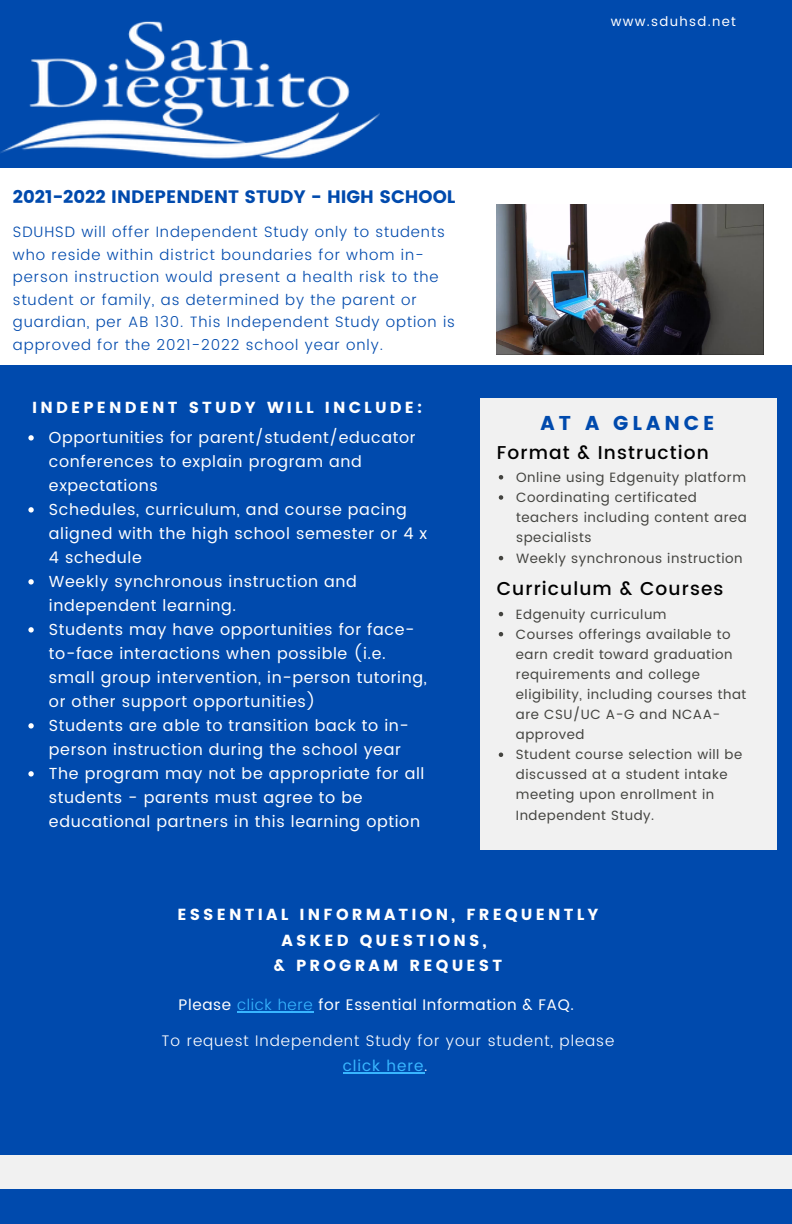
<style>
.page{position:relative;width:792px;height:1224px;background:#004aad}
.page>*{position:absolute;margin:0;border:0;box-sizing:border-box;transform-origin:0 0}
.t1{font:20px "Poppins";letter-spacing:.2em;color:#004aad}
.t2{font:500 18.6px "Poppins";letter-spacing:.06em;color:#000}
.t3{font:18px "Poppins";color:#004aad}
.t4{font:16px/24px "Poppins";letter-spacing:.04em;color:#fff}
.t5{font:16px/25.4px "Poppins";letter-spacing:.2em;color:#fff;text-align:center}
.t6{font:300 15.4px/24.2px "Poppins";letter-spacing:.06em;color:#fff;text-align:center}
.t7{font:15.4px "Poppins";letter-spacing:.04em;color:#fff}
.t8{font:300 15px/22.6px "Poppins";letter-spacing:.06em;color:#004aad}
.t9{font:13.4px/20px "Poppins";letter-spacing:.04em;color:#444440}
.t10{font:13.4px "Poppins";letter-spacing:.1em;color:#fff}
.s1{font-weight:300;color:#38b6ff}
.s2{font-weight:400;color:#38b6ff}
</style>
<div class="page">
<div style="left:0;top:168px;width:792px;height:197px;background:#fff"></div>
<div style="left:481px;top:399px;width:296px;height:451px;background:#f1f1f1"></div>
<div style="left:0;top:1155px;width:792px;height:34px;background:#f1f1f1"></div>
<img style="left:0;top:21px;width:380px;height:138px">
<img style="left:497px;top:205px;width:267px;height:150px">
<svg style="left:28px;top:435px;width:6px;height:6px"></svg>
<svg style="left:28px;top:507px;width:6px;height:6px"></svg>
<svg style="left:28px;top:579px;width:6px;height:6px"></svg>
<svg style="left:28px;top:627px;width:6px;height:6px"></svg>
<svg style="left:28px;top:723px;width:6px;height:6px"></svg>
<svg style="left:28px;top:771px;width:6px;height:6px"></svg>
<hr style="left:237px;top:1011px;width:76px;height:2px;background:#38b6ff">
<hr style="left:343px;top:1072px;width:81px;height:1px;background:#38b6ff">
<svg style="left:499px;top:612px;width:4px;height:4px"></svg>
<svg style="left:499px;top:632px;width:4px;height:4px"></svg>
<svg style="left:499px;top:753px;width:4px;height:4px"></svg>
<svg style="left:499px;top:475px;width:4px;height:5px"></svg>
<svg style="left:499px;top:495px;width:4px;height:5px"></svg>
<svg style="left:499px;top:556px;width:4px;height:4px"></svg>
<p class="t10" style="left:611px;top:14px;width:127px">www.sduhsd.net</p>
<p class="t3" style="left:13px;top:186px;width:444px">2021-2022 INDEPENDENT STUDY - HIGH SCHOOL</p>
<p class="t8" style="left:13px;top:221px;width:444px">SDUHSD will offer Independent Study only to students who reside within district boundaries for whom in&shy;person instruction would present a health risk to the student or family, as determined by the parent or guardian, per AB 130. This Independent Study option is approved for the 2021-2022 school year only.</p>
<p class="t5" style="left:32px;top:395px;width:392px">INDEPENDENT STUDY WILL INCLUDE:</p>
<p class="t4" style="left:49px;top:426px;width:368px">Opportunities for parent/student/educator conferences to explain program and expectations</p>
<p class="t4" style="left:49px;top:498px;width:380px">Schedules, curriculum, and course pacing aligned with the high school semester or 4 x<br>4 schedule</p>
<p class="t4" style="left:49px;top:570px;width:310px">Weekly synchronous instruction and independent learning.</p>
<p class="t4" style="left:49px;top:618px;width:379px">Students may have opportunities for face&shy;to-face interactions when possible (i.e. small group intervention, in-person tutoring, or other support opportunities)</p>
<p class="t4" style="left:49px;top:714px;width:362px">Students are able to transition back to in&shy;person instruction during the school year</p>
<p class="t4" style="left:49px;top:762px;width:377px">The program may not be appropriate for all students - parents must agree to be educational partners in this learning option</p>
<p class="t1" style="left:541px;top:412px;width:176px">AT A GLANCE</p>
<p class="t2" style="left:497px;top:442px;width:214px">Format &amp; Instruction</p>
<p class="t9" style="left:516px;top:467px;width:232px">Online using Edgenuity platform</p>
<p class="t9" style="left:516px;top:487px;width:232px">Coordinating certificated teachers including content area specialists</p>
<p class="t9" style="left:516px;top:548px;width:228px">Weekly synchronous instruction</p>
<p class="t2" style="left:497px;top:578px;width:228px">Curriculum &amp; Courses</p>
<p class="t9" style="left:516px;top:604px;width:152px">Edgenuity curriculum</p>
<p class="t9" style="left:516px;top:624px;width:232px">Courses offerings available to earn credit toward graduation requirements and college eligibility, including courses that are CSU/UC A-G and NCAA&shy;approved</p>
<p class="t9" style="left:516px;top:745px;width:228px">Student course selection will be discussed at a student intake meeting upon enrollment in<br>Independent Study.</p>
<p class="t5" style="left:177px;top:902px;width:423px">ESSENTIAL INFORMATION, FREQUENTLY<br>ASKED QUESTIONS,</p>
<p class="t5" style="left:274px;top:953px;width:230px">&amp; PROGRAM REQUEST</p>
<p class="t7" style="left:179px;top:996px;width:397px">Please <span class="s1">click here</span> for Essential Information &amp; FAQ.</p>
<p class="t6" style="left:162px;top:1029px;width:454px">To request Independent Study for your student, please <span class="s2">click here</span>.</p>
</div>
